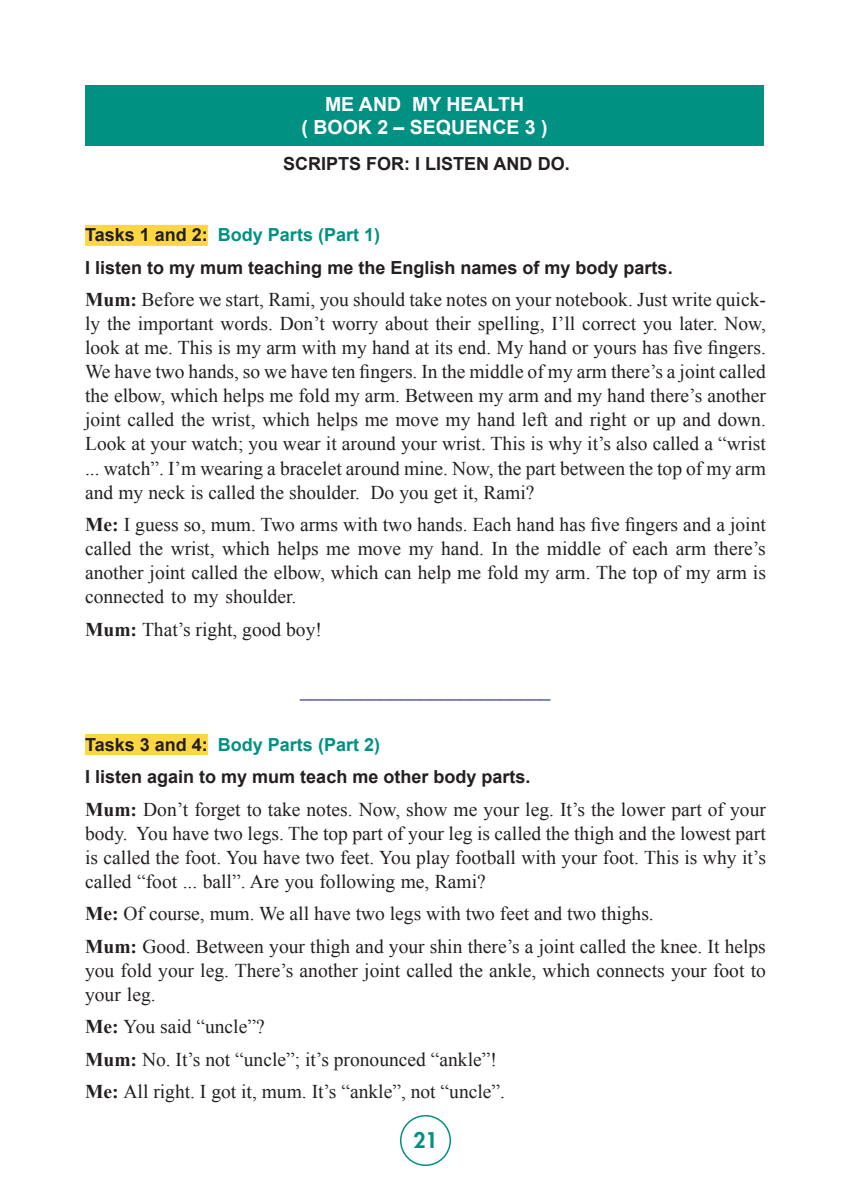
<style>
.page{position:relative;width:851px;height:1191px;background:#fff}
.page>*{position:absolute;margin:0;border:0;box-sizing:border-box;transform-origin:0 0}
.t1{font:800 21px "Futura Std";color:#009182}
.t2{font:19.5px/24px "Times New Roman";color:#231f20;text-align:justify}
.t3{font:700 19.5px/23.4px "Arial";color:#fff;text-align:center}
.t4{font:700 18px/32.5px "Arial";color:#231f20}
.t5{font:18px "Arial";color:#535b9b}
.s1{color:#009182}
.s2{font-weight:700}
</style>
<div class="page">
<div style="left:400px;top:1115px;width:51px;height:51px;border:2px solid #009182;border-radius:50%"></div>
<div style="left:85px;top:225px;width:123px;height:21px;background:#fcd743"></div>
<div style="left:85px;top:734px;width:123px;height:21px;background:#fcd743"></div>
<div style="left:85px;top:85px;width:678px;height:61px;background:#009182"></div>
<p class="t3" style="left:301px;top:93px;width:247px">ME AND MY HEALTH<br>( BOOK 2 – SEQUENCE 3 )</p>
<p class="t4" style="left:283px;top:148px;width:288px">SCRIPTS FOR: I LISTEN AND DO.</p>
<p class="t4" style="left:85px;top:219px;width:589px">Tasks 1 and 2: <span class="s1">Body Parts (Part 1)<br></span>I listen to my mum teaching me the English names of my body parts.</p>
<p class="t2" style="left:85px;top:287px;width:682px"><span class="s2">Mum:</span> Before we start, Rami, you should take notes on your notebook. Just write quick&shy;ly the important words. Don’t worry about their spelling, I’ll correct you later. Now, look at me. This is my arm with my hand at its end. My hand or yours has five fingers.<br>We have two hands, so we have ten fingers. In the middle of my arm there’s a joint called the elbow, which helps me fold my arm. Between my arm and my hand there’s another joint called the wrist, which helps me move my hand left and right or up and down.<br>Look at your watch; you wear it around your wrist. This is why it’s also called a “wrist ... watch”. I’m wearing a bracelet around mine. Now, the part between the top of my arm and my neck is called the shoulder. Do you get it, Rami?</p>
<p class="t2" style="left:85px;top:512px;width:682px"><span class="s2">Me:</span> I guess so, mum. Two arms with two hands. Each hand has five fingers and a joint called the wrist, which helps me move my hand. In the middle of each arm there’s another joint called the elbow, which can help me fold my arm. The top of my arm is connected to my shoulder.</p>
<p class="t2" style="left:85px;top:617px;width:238px"><span class="s2">Mum:</span> That’s right, good boy!</p>
<p class="t5" style="left:300px;top:679px;width:252px">_________________________</p>
<p class="t4" style="left:85px;top:728px;width:447px">Tasks 3 and 4: <span class="s1">Body Parts (Part 2)<br></span>I listen again to my mum teach me other body parts.</p>
<p class="t2" style="left:85px;top:796px;width:682px"><span class="s2">Mum:</span> Don’t forget to take notes. Now, show me your leg. It’s the lower part of your body. You have two legs. The top part of your leg is called the thigh and the lowest part is called the foot. You have two feet. You play football with your foot. This is why it’s called “foot ... ball”. Are you following me, Rami?</p>
<p class="t2" style="left:85px;top:897px;width:682px;line-height:32.5px"><span class="s2">Me:</span> Of course, mum. We all have two legs with two feet and two thighs.<br><span class="s2">Mum:</span> Good. Between your thigh and your shin there’s a joint called the knee. It helps</p>
<p class="t2" style="left:85px;top:957px;width:682px">you fold your leg. There’s another joint called the ankle, which connects your foot to your leg.</p>
<p class="t2" style="left:85px;top:1010px;width:421px;line-height:32.5px;text-align:left"><span class="s2">Me:</span> You said “uncle”?<br><span class="s2">Mum:</span> No. It’s not “uncle”; it’s pronounced “ankle”!<br><span class="s2">Me:</span> All right. I got it, mum. It’s “ankle”, not “uncle”.</p>
<p class="t1" style="left:413px;top:1127px;width:26px">21</p>
</div>
